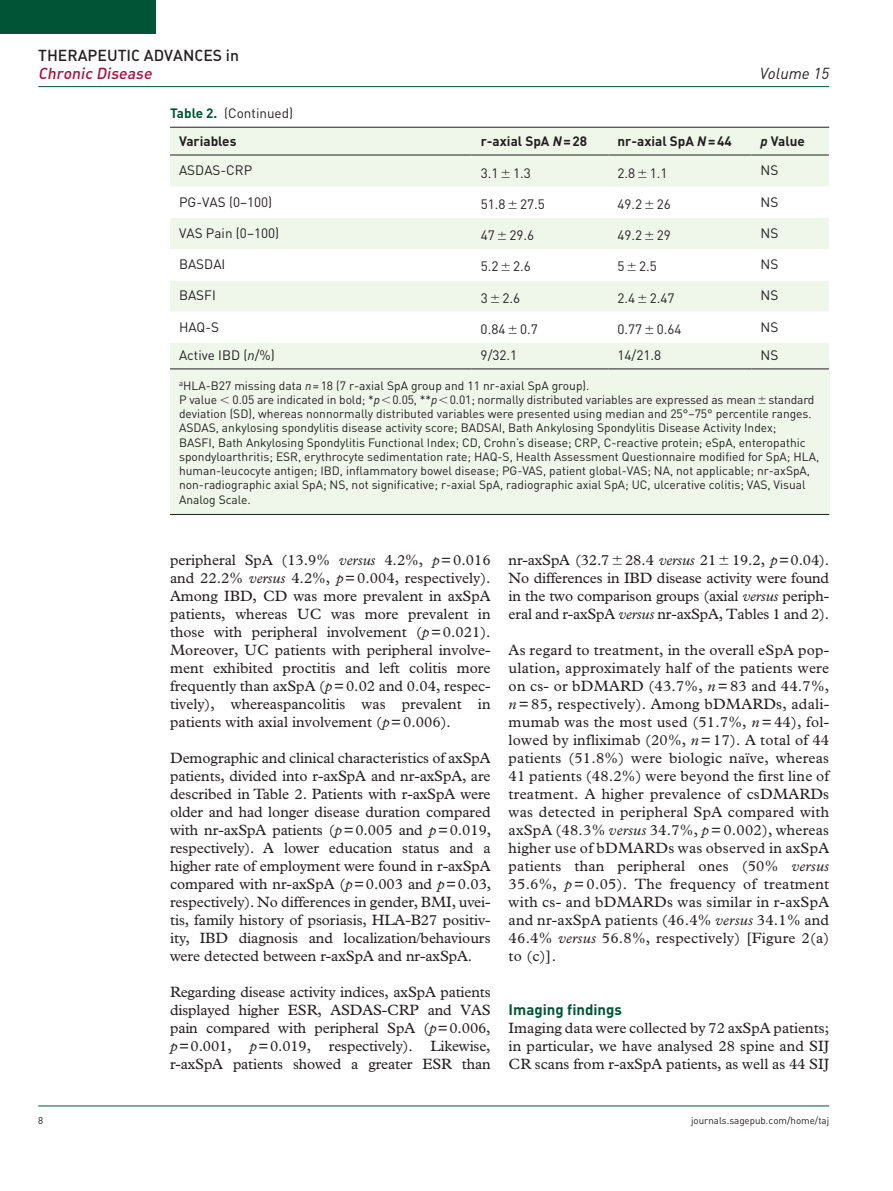
<style>
.page{position:relative;width:893px;height:1191px;background:#fff}
.page>*{position:absolute;margin:0;border:0;box-sizing:border-box;transform-origin:0 0}
.t1{font:15.75px "DIN Medium Alternate";color:#231f20}
.t2{font:italic 15.75px "DIN Medium Alternate";color:#a6133e}
.t3{font:italic 15.75px "DIN";color:#231f20}
.t4{font:15px/18px "Plantin Std";color:#231f20;text-align:justify}
.t5{font:700 15px "DIN";color:#015436}
.t6{font:13.5px "DIN";color:#231f20}
.t7{font:700 13.5px "DIN";color:#231f20}
.t8{font:12px/14.2px "DIN";color:#231f20}
.t9{font:9.75px "DIN";color:#231f20}
.s1{font-weight:700;color:#015436}
.s2{font-style:italic}
</style>
<div class="page">
<hr style="left:38px;top:86px;width:791px;height:1px;background:#015436">
<hr style="left:38px;top:1105px;width:791px;height:1px;background:#015436">
<div style="left:0;top:0;width:155px;height:34px;background:#015436"></div>
<div style="left:170px;top:361px;width:659px;height:153px;background:#eff7ea"></div>
<hr style="left:170px;top:514px;width:659px;height:1px;background:#231f20">
<div style="left:170px;top:128px;width:659px;height:233px;background:#eff7ea"></div>
<svg style="left:170px;top:187px;width:659px;height:156px"></svg>
<hr style="left:170px;top:155px;width:302px;height:1px;background:#231f20">
<hr style="left:472px;top:155px;width:136px;height:1px;background:#231f20">
<hr style="left:608px;top:155px;width:144px;height:1px;background:#231f20">
<hr style="left:752px;top:155px;width:77px;height:1px;background:#231f20">
<hr style="left:170px;top:368px;width:302px;height:1px;background:#231f20">
<hr style="left:472px;top:368px;width:136px;height:1px;background:#231f20">
<hr style="left:608px;top:368px;width:144px;height:1px;background:#231f20">
<hr style="left:752px;top:368px;width:77px;height:1px;background:#231f20">
<hr style="left:170px;top:127px;width:659px;height:1px;background:#231f20">
<svg style="left:502px;top:169px;width:8px;height:8px"></svg>
<svg style="left:639px;top:169px;width:8px;height:8px"></svg>
<svg style="left:509px;top:200px;width:8px;height:8px"></svg>
<svg style="left:646px;top:200px;width:8px;height:8px"></svg>
<svg style="left:498px;top:232px;width:8px;height:8px"></svg>
<svg style="left:646px;top:232px;width:8px;height:8px"></svg>
<svg style="left:502px;top:263px;width:8px;height:8px"></svg>
<svg style="left:628px;top:263px;width:8px;height:8px"></svg>
<svg style="left:491px;top:294px;width:8px;height:8px"></svg>
<svg style="left:638px;top:294px;width:8px;height:8px"></svg>
<svg style="left:509px;top:325px;width:8px;height:8px"></svg>
<svg style="left:646px;top:325px;width:7px;height:8px"></svg>
<p class="t1" style="left:38px;top:45px;width:202px">THERAPEUTIC ADVANCES IN</p>
<p class="t2" style="left:38px;top:63px;width:118px">Chronic Disease</p>
<p class="t6" style="left:170px;top:105px;width:125px"><span class="s1">Table 2.</span> (Continued)</p>
<p class="t3" style="left:760px;top:63px;width:71px">Volume 15</p>
<p class="t7" style="left:179px;top:132px;width:59px">Variables</p>
<p class="t7" style="left:481px;top:132px;width:108px">r-axial SpA <span class="s2">N</span>=28</p>
<p class="t7" style="left:617px;top:132px;width:116px">nr-axial SpA <span class="s2">N</span>=44</p>
<p class="t7" style="left:761px;top:132px;width:46px"><span class="s2">p</span> Value</p>
<p class="t6" style="left:179px;top:162px;width:75px">ASDAS-CRP</p>
<p class="t6" style="left:481px;top:164px;width:52px">3.1 1.3</p>
<p class="t6" style="left:617px;top:164px;width:52px">2.8 1.1</p>
<p class="t6" style="left:761px;top:162px;width:19px">NS</p>
<p class="t6" style="left:179px;top:193px;width:95px">PG-VAS (0–100)</p>
<p class="t6" style="left:481px;top:196px;width:66px">51.8 27.5</p>
<p class="t6" style="left:617px;top:196px;width:55px">49.2 26</p>
<p class="t6" style="left:760px;top:193px;width:19px">NS</p>
<p class="t6" style="left:179px;top:224px;width:102px">VAS Pain (0–100)</p>
<p class="t6" style="left:481px;top:227px;width:55px">47 29.6</p>
<p class="t6" style="left:617px;top:227px;width:55px">49.2 29</p>
<p class="t6" style="left:760px;top:224px;width:19px">NS</p>
<p class="t6" style="left:179px;top:256px;width:48px">BASDAI</p>
<p class="t6" style="left:481px;top:258px;width:52px">5.2 2.6</p>
<p class="t6" style="left:617px;top:258px;width:41px">5 2.5</p>
<p class="t6" style="left:760px;top:256px;width:19px">NS</p>
<p class="t6" style="left:179px;top:287px;width:38px">BASFI</p>
<p class="t6" style="left:481px;top:289px;width:41px">3 2.6</p>
<p class="t6" style="left:617px;top:289px;width:59px">2.4 2.47</p>
<p class="t6" style="left:760px;top:287px;width:19px">NS</p>
<p class="t6" style="left:179px;top:318px;width:42px">HAQ-S</p>
<p class="t6" style="left:481px;top:320px;width:59px">0.84 0.7</p>
<p class="t6" style="left:617px;top:320px;width:66px">0.77 0.64</p>
<p class="t6" style="left:760px;top:318px;width:19px">NS</p>
<p class="t6" style="left:179px;top:346px;width:97px">Active IBD (<span class="s2">n</span>/%)</p>
<p class="t6" style="left:481px;top:346px;width:38px">9/32.1</p>
<p class="t6" style="left:617px;top:346px;width:45px">14/21.8</p>
<p class="t6" style="left:760px;top:346px;width:19px">NS</p>
<p class="t8" style="left:179px;top:378px;width:412px"><sup>a</sup>HLA-B27 missing data <span class="s2">n</span>=18 (7 r-axial SpA group and 11 nr-axial SpA group).<br>P value</p>
<p class="t8" style="left:179px;top:392px;width:642px;text-indent:54px">0.05 are indicated in bold; *<span class="s2">p</span> 0.05, **<span class="s2">p</span> 0.01; normally distributed variables are expressed as mean standard deviation (SD), whereas nonnormally distributed variables were presented using median and 25°–75° percentile ranges.<br>ASDAS, ankylosing spondylitis disease activity score; BADSAI, Bath Ankylosing Spondylitis Disease Activity Index;<br>BASFI, Bath Ankylosing Spondylitis Functional Index; CD, Crohn’s disease; CRP, C-reactive protein; eSpA, enteropathic spondyloarthritis; ESR, erythrocyte sedimentation rate; HAQ-S, Health Assessment Questionnaire modified for SpA; HLA, human-leucocyte antigen; IBD, inflammatory bowel disease; PG-VAS, patient global-VAS; NA, not applicable; nr-axSpA, non-radiographic axial SpA; NS, not significative; r-axial SpA, radiographic axial SpA; UC, ulcerative colitis; VAS, Visual Analog Scale.</p>
<p class="t4" style="left:170px;top:551px;width:322px">peripheral SpA (13.9% <span class="s2">versus</span> 4.2%, <span class="s2">p</span>=0.016 and 22.2% <span class="s2">versus</span> 4.2%, <span class="s2">p</span>=0.004, respectively).<br>Among IBD, CD was more prevalent in axSpA patients, whereas UC was more prevalent in those with peripheral involvement (<span class="s2">p</span>=0.021).<br>Moreover, UC patients with peripheral involve&shy;ment exhibited proctitis and left colitis more frequently than axSpA (<span class="s2">p</span>=0.02 and 0.04, respec&shy;tively), whereaspancolitis was prevalent in patients with axial involvement (<span class="s2">p</span>=0.006).</p>
<p class="t4" style="left:170px;top:749px;width:323px">Demographic and clinical characteristics of axSpA patients, divided into r-axSpA and nr-axSpA, are described in Table 2. Patients with r-axSpA were older and had longer disease duration compared with nr-axSpA patients (<span class="s2">p</span>=0.005 and <span class="s2">p</span>=0.019, respectively). A lower education status and a higher rate of employment were found in r-axSpA compared with nr-axSpA (<span class="s2">p</span>=0.003 and <span class="s2">p</span>=0.03, respectively). No differences in gender, BMI, uvei&shy;tis, family history of psoriasis, HLA-B27 positiv&shy;ity, IBD diagnosis and localization/behaviours were detected between r-axSpA and nr-axSpA.</p>
<p class="t4" style="left:170px;top:983px;width:322px">Regarding disease activity indices, axSpA patients displayed higher ESR, ASDAS-CRP and VAS pain compared with peripheral SpA (<span class="s2">p</span>=0.006, <span class="s2">p</span>=0.001, <span class="s2">p</span>=0.019, respectively). Likewise, r-axSpA patients showed a greater ESR than</p>
<p class="t4" style="left:509px;top:551px;width:322px">nr-axSpA (32.7 28.4 <span class="s2">versus</span> 21 19.2, <span class="s2">p</span>=0.04).<br>No differences in IBD disease activity were found in the two comparison groups (axial <span class="s2">versus</span> periph&shy;eral and r-axSpA <span class="s2">versus</span> nr-axSpA, Tables 1 and 2).</p>
<p class="t4" style="left:509px;top:641px;width:322px">As regard to treatment, in the overall eSpA pop&shy;ulation, approximately half of the patients were on cs- or bDMARD (43.7%, <span class="s2">n</span>=83 and 44.7%, <span class="s2">n</span>=85, respectively). Among bDMARDs, adali&shy;mumab was the most used (51.7%, <span class="s2">n</span>=44), fol&shy;lowed by infliximab (20%, <span class="s2">n</span>=17). A total of 44 patients (51.8%) were biologic naïve, whereas 41 patients (48.2%) were beyond the first line of treatment. A higher prevalence of csDMARDs was detected in peripheral SpA compared with axSpA (48.3% <span class="s2">versus</span> 34.7%, <span class="s2">p</span>=0.002), whereas higher use of bDMARDs was observed in axSpA patients than peripheral ones (50% <span class="s2">versus </span>35.6%, <span class="s2">p</span>=0.05). The frequency of treatment with cs- and bDMARDs was similar in r-axSpA and nr-axSpA patients (46.4% <span class="s2">versus</span> 34.1% and 46.4% <span class="s2">versus</span> 56.8%, respectively) [Figure 2(a) to (c)].</p>
<p class="t5" style="left:509px;top:1000px;width:115px">Imaging findings</p>
<p class="t4" style="left:509px;top:1019px;width:322px">Imaging data were collected by 72 axSpA patients; in particular, we have analysed 28 spine and SIJ CR scans from r-axSpA patients, as well as 44 SIJ</p>
<p class="t9" style="left:38px;top:1114px;width:7px">8</p>
<p class="t9" style="left:691px;top:1114px;width:140px">journals.sagepub.com/home/taj</p>
</div>
